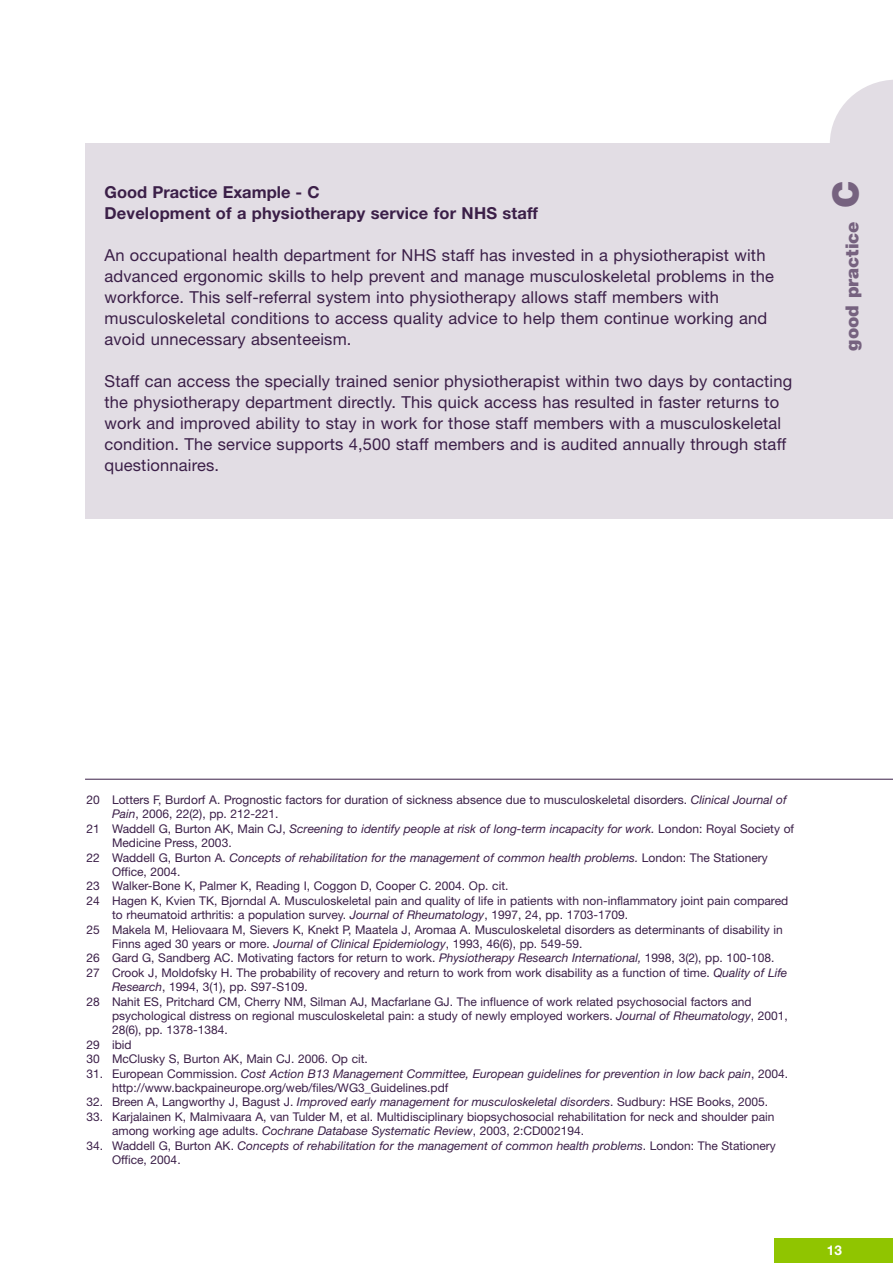
<style>
.page{position:relative;width:893px;height:1263px;background:#fff}
.page>*{position:absolute;margin:0;border:0;box-sizing:border-box;transform-origin:0 0}
.t1{font:900 36px "Helvetica Neue";color:#76627f}
.t2{font:900 18px "Helvetica Neue";color:#76627f}
.t3{font:16.5px/21px "Helvetica Neue";letter-spacing:.01em;color:#3b1f48}
.t4{font:700 16.5px/21px "Helvetica Neue";letter-spacing:.01em;color:#3b1f48}
.t5{font:700 13.5px "Helvetica Neue";color:#fff}
.t6{font:12px/14.4px "Helvetica Neue";color:#3b1f48}
.t7{font:italic 12px/14.4px "Helvetica Neue";color:#3b1f48}
.s1{font-style:italic}
.s2{font-style:normal}
</style>
<div class="page">
<div style="left:774px;top:1238px;width:119px;height:25px;background:#90c500"></div>
<hr style="left:85px;top:779px;width:808px;height:1px;background:#3b1f48">
<svg style="left:830px;top:80px;width:63px;height:63px"></svg>
<div style="left:85px;top:143px;width:808px;height:376px;background:#e2dde4"></div>
<h3 class="t4" style="left:105px;top:183px;width:435px">Good Practice Example - C<br>Development of a physiotherapy service for NHS staff</h3>
<h1 class="t1" style="left:833px;top:208px;width:29px;rotate:-90deg">C</h1>
<p class="t3" style="left:105px;top:246px;width:671px">An occupational health department for NHS staff has invested in a physiotherapist with advanced ergonomic skills to help prevent and manage musculoskeletal problems in the workforce. This self-referral system into physiotherapy allows staff members with musculoskeletal conditions to access quality advice to help them continue working and avoid unnecessary absenteeism.</p>
<p class="t3" style="left:105px;top:372px;width:689px">Staff can access the specially trained senior physiotherapist within two days by contacting the physiotherapy department directly. This quick access has resulted in faster returns to work and improved ability to stay in work for those staff members with a musculoskeletal condition. The service supports 4,500 staff members and is audited annually through staff questionnaires.</p>
<h2 class="t2" style="left:846px;top:350px;width:131px;rotate:-90deg">good practice</h2>
<p class="t6" style="left:87px;top:794px;width:702px">20 Lotters F, Burdorf A. Prognostic factors for duration of sickness absence due to musculoskeletal disorders. <span class="s1">Clinical Journal of</span></p>
<p class="t6" style="left:112px;top:808px;width:168px"><span class="s1">Pain</span>, 2006, 22(2), pp. 212-221.</p>
<p class="t7" style="left:87px;top:822px;width:709px"><span class="s2">21 Waddell G, Burton AK, Main CJ,</span> Screening to identify people at risk of long-term incapacity for work. <span class="s2">London: Royal Society of</span></p>
<p class="t6" style="left:112px;top:837px;width:121px">Medicine Press, 2003.</p>
<p class="t7" style="left:87px;top:851px;width:683px"><span class="s2">22 Waddell G, Burton A.</span> Concepts of rehabilitation for the management of common health problems. <span class="s2">London: The Stationery</span></p>
<p class="t6" style="left:112px;top:866px;width:70px">Office, 2004.</p>
<p class="t6" style="left:87px;top:880px;width:423px">23 Walker-Bone K, Palmer K, Reading I, Coggon D, Cooper C. 2004. Op. cit.</p>
<p class="t6" style="left:87px;top:894px;width:703px">24 Hagen K, Kvien TK, Bjorndal A. Musculoskeletal pain and quality of life in patients with non-inflammatory joint pain compared</p>
<p class="t6" style="left:112px;top:909px;width:517px">to rheumatoid arthritis: a population survey. <span class="s1">Journal of Rheumatology</span>, 1997, 24, pp. 1703-1709.</p>
<p class="t6" style="left:87px;top:923px;width:698px">25 Makela M, Heliovaara M, Sievers K, Knekt P, Maatela J, Aromaa A. Musculoskeletal disorders as determinants of disability in</p>
<p class="t6" style="left:112px;top:938px;width:472px">Finns aged 30 years or more. <span class="s1">Journal of Clinical Epidemiology</span>, 1993, 46(6), pp. 549-59.</p>
<p class="t6" style="left:87px;top:952px;width:689px">26 Gard G, Sandberg AC. Motivating factors for return to work. <span class="s1">Physiotherapy Research International,</span> 1998, 3(2), pp. 100-108.</p>
<p class="t6" style="left:87px;top:966px;width:702px">27 Crook J, Moldofsky H. The probability of recovery and return to work from work disability as a function of time. <span class="s1">Quality of Life</span></p>
<p class="t6" style="left:112px;top:981px;width:197px"><span class="s1">Research</span>, 1994, 3(1), pp. S97-S109.</p>
<p class="t6" style="left:87px;top:995px;width:667px">28 Nahit ES, Pritchard CM, Cherry NM, Silman AJ, Macfarlane GJ. The influence of work related psychosocial factors and</p>
<p class="t6" style="left:112px;top:1010px;width:677px">psychological distress on regional musculoskeletal pain: a study of newly employed workers. <span class="s1">Journal of Rheumatology</span>, 2001,</p>
<p class="t6" style="left:112px;top:1024px;width:117px">28(6), pp. 1378-1384.</p>
<p class="t6" style="left:87px;top:1038px;width:47px">29 ibid</p>
<p class="t6" style="left:87px;top:1053px;width:283px">30 McClusky S, Burton AK, Main CJ. 2006. Op cit.</p>
<p class="t6" style="left:112px;top:1067px;width:677px;text-indent:-26px">31. European Commission. <span class="s1">Cost Action B13 Management Committee, European guidelines for prevention in low back pain</span>, 2004. http://www.backpaineurope.org/web/files/WG3_Guidelines.pdf</p>
<p class="t6" style="left:87px;top:1096px;width:683px">32. Breen A, Langworthy J, Bagust J. <span class="s1">Improved early management for musculoskeletal disorders</span>. Sudbury: HSE Books, 2005.</p>
<p class="t6" style="left:112px;top:1110px;width:664px;text-indent:-26px">33. Karjalainen K, Malmivaara A, van Tulder M, et al. Multidisciplinary biopsychosocial rehabilitation for neck and shoulder pain among working age adults. <span class="s1">Cochrane Database Systematic Review</span>, 2003, 2:CD002194.</p>
<p class="t7" style="left:112px;top:1139px;width:665px;text-indent:-26px"><span class="s2">34. Waddell G, Burton AK.</span> Concepts of rehabilitation for the management of common health problems<span class="s2">. London: The Stationery<br>Office, 2004.</span></p>
<p class="t5" style="left:827px;top:1245px;width:17px">13</p>
</div>
